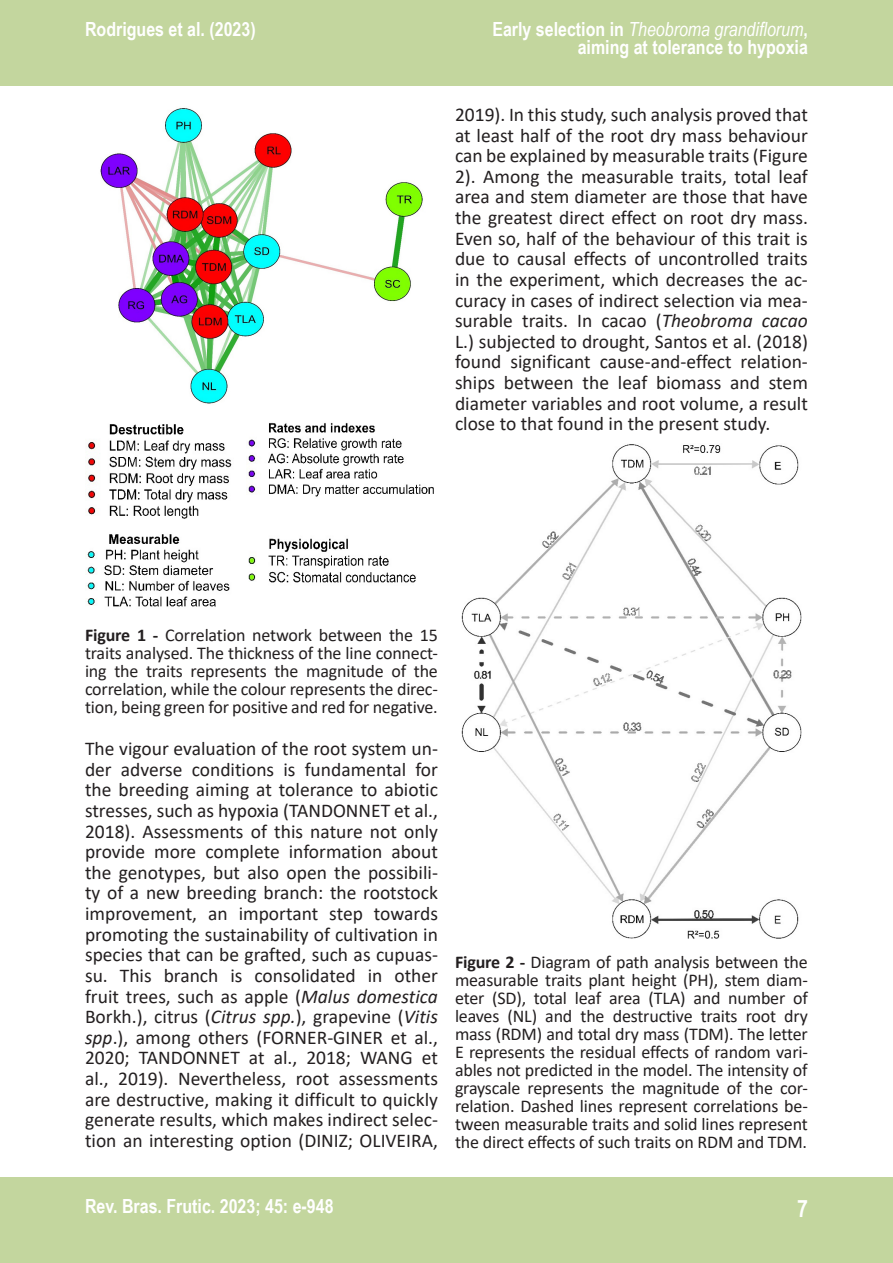
<style>
.page{position:relative;width:893px;height:1263px;background:#fff}
.page>*{position:absolute;margin:0;border:0;box-sizing:border-box;transform-origin:0 0}
.t1{font:700 24px "Arial Narrow";color:#fff}
.Corpo_de_texto{font:19.5px/20.7px "Calibri";color:#231f20;text-align:justify}
.t2{font:700 19.5px/18px "Arial Narrow";color:#fff;text-align:right}
.Título_Figuras{font:18px/18px "Calibri";letter-spacing:-.01em;color:#231f20;text-align:justify}
.s1{font-weight:400;font-style:italic}
.s2{font-style:italic}
.s3{font-weight:700}
</style>
<div class="page">
<div style="left:0;top:0;width:893px;height:85px;background:#c3d69e"></div>
<div style="left:0;top:1178px;width:893px;height:85px;background:#c3d69e"></div>
<img style="left:100px;top:108px;width:323px;height:296px">
<img style="left:85px;top:424px;width:147px;height:95px">
<img style="left:248px;top:423px;width:186px;height:74px">
<img style="left:86px;top:534px;width:144px;height:73px">
<img style="left:248px;top:538px;width:168px;height:45px">
<img style="left:461px;top:444px;width:340px;height:495px">
<p class="t2" style="left:85px;top:19px;width:172px">Rodrigues et al. (2023)</p>
<p class="t2" style="left:492px;top:19px;width:317px">Early selection in <span class="s1">Theobroma grandiflorum</span>, aiming at tolerance to hypoxia</p>
<p class="Corpo_de_texto" style="left:455px;top:104px;width:354px">2019). In this study, such analysis proved that at least half of the root dry mass behaviour can be explained by measurable traits (Figure 2). Among the measurable traits, total leaf area and stem diameter are those that have the greatest direct effect on root dry mass.<br>Even so, half of the behaviour of this trait is due to causal effects of uncontrolled traits in the experiment, which decreases the ac&shy;curacy in cases of indirect selection via mea&shy;surable traits. In cacao (<span class="s2">Theobroma cacao </span>L.) subjected to drought, Santos et al. (2018) found significant cause-and-effect relation&shy;ships between the leaf biomass and stem diameter variables and root volume, a result close to that found in the present study.</p>
<p class="Título_Figuras" style="left:85px;top:626px;width:354px"><span class="s3">Figure 1 -</span> Correlation network between the 15 traits analysed. The thickness of the line connect&shy;ing the traits represents the magnitude of the correlation, while the colour represents the direc&shy;tion, being green for positive and red for negative.</p>
<p class="Corpo_de_texto" style="left:85px;top:738px;width:354px">The vigour evaluation of the root system un&shy;der adverse conditions is fundamental for the breeding aiming at tolerance to abiotic stresses, such as hypoxia (TANDONNET et al., 2018). Assessments of this nature not only provide more complete information about the genotypes, but also open the possibili&shy;ty of a new breeding branch: the rootstock improvement, an important step towards promoting the sustainability of cultivation in species that can be grafted, such as cupuas&shy;su. This branch is consolidated in other fruit trees, such as apple (<span class="s2">Malus domestica </span>Borkh.), citrus (<span class="s2">Citrus spp.</span>), grapevine (<span class="s2">Vitis spp</span>.), among others (FORNER-GINER et al., 2020; TANDONNET at al., 2018; WANG et al., 2019). Nevertheless, root assessments are destructive, making it difficult to quickly generate results, which makes indirect selec&shy;tion an interesting option (DINIZ; OLIVEIRA,</p>
<p class="Título_Figuras" style="left:455px;top:953px;width:354px"><span class="s3">Figure 2 -</span> Diagram of path analysis between the measurable traits plant height (PH), stem diam&shy;eter (SD), total leaf area (TLA) and number of leaves (NL) and the destructive traits root dry mass (RDM) and total dry mass (TDM). The letter E represents the residual effects of random vari&shy;ables not predicted in the model. The intensity of grayscale represents the magnitude of the cor&shy;relation. Dashed lines represent correlations be&shy;tween measurable traits and solid lines represent the direct effects of such traits on RDM and TDM.</p>
<p class="t2" style="left:85px;top:1196px;width:250px">Rev. Bras. Frutic. 2023; 45: e-948</p>
<p class="t1" style="left:797px;top:1190px;width:12px">7</p>
</div>
